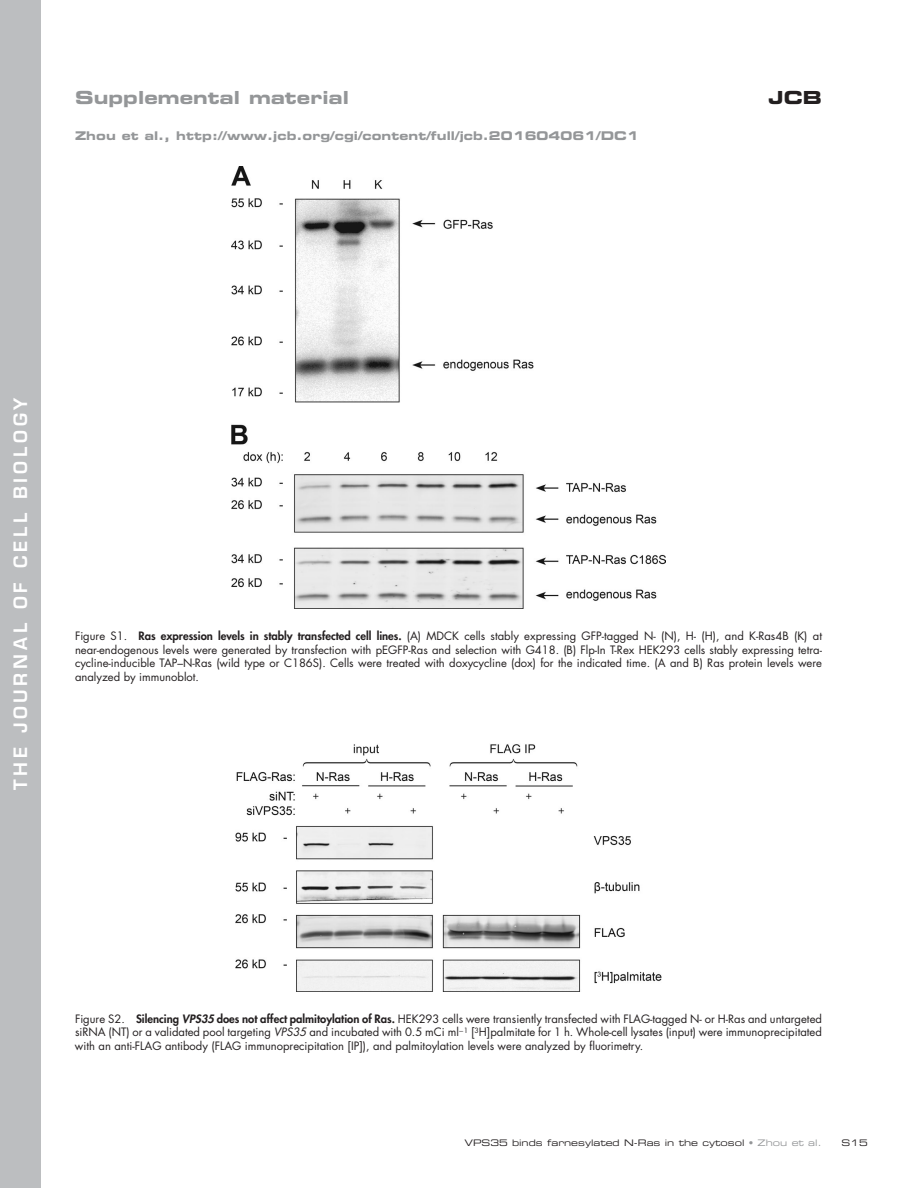
<style>
.page{position:relative;width:918px;height:1188px;background:#fff}
.page>*{position:absolute;margin:0;border:0;box-sizing:border-box;transform-origin:0 0}
.t1{font:600 18px "Eurostile LT Std";letter-spacing:.205em;color:#fff}
.t2{font:18px "Eurostile LT Std Bold Ex 2";letter-spacing:.005em;color:#949698}
.t3{font:18px "Eurostile LT Std Bold Ex 2";color:#231f20}
.t4{font:12px "Eurostile LT Std Bold Ex 2";letter-spacing:.005em;color:#949698}
.t5{font:11.25px/13.5px "Futura Std";color:#231f20;text-align:justify}
.t6{font:9px "Eurostile LT Std Ex 2";color:#231f20}
.s1{font-weight:800}
.s2{font-weight:800;font-style:italic}
.s3{font-style:italic}
.s4{color:#949698}
</style>
<div class="page">
<div style="left:0;top:0;width:40px;height:1188px;background:#bcbec0"></div>
<img style="left:231px;top:166px;width:435px;height:443px">
<img style="left:236px;top:744px;width:425px;height:247px">
<h1 class="t2" style="left:75px;top:85px;width:275px">Supplemental material</h1>
<p class="t4" style="left:75px;top:127px;width:565px">Zhou et al., http://www.jcb.org/cgi/content/full/jcb.201604061/DC1</p>
<h1 class="t3" style="left:769px;top:84px;width:55px">JCB</h1>
<h1 class="t1" style="left:9px;top:790px;width:395px;rotate:-90deg">THE JOURNAL OF CELL BIOLOGY</h1>
<p class="t5" style="left:75px;top:630px;width:749px">Figure S1. <span class="s1">Ras expression levels in stably transfected cell lines.</span> (A) MDCK cells stably expressing GFP-tagged N- (N), H- (H), and K-Ras4B (K) at near-endogenous levels were generated by transfection with pEGFP-Ras and selection with G418. (B) Flp-In T-Rex HEK293 cells stably expressing tetra&shy;cycline-inducible TAP–N-Ras (wild type or C186S). Cells were treated with doxycycline (dox) for the indicated time. (A and B) Ras protein levels were analyzed by immunoblot.</p>
<p class="t5" style="left:75px;top:1012px;width:749px">Figure S2. <span class="s1">Silencing</span> <span class="s2">VPS35</span> <span class="s1">does not affect palmitoylation of Ras.</span> HEK293 cells were transiently transfected with FLAG-tagged N- or H-Ras and untargeted siRNA (NT) or a validated pool targeting <span class="s3">VPS35</span> and incubated with 0.5 mCi ml<sup>−</sup><sup>1</sup> [<sup>3</sup>H]palmitate for 1 h. Whole-cell lysates (input) were immunoprecipitated with an anti-FLAG antibody (FLAG immunoprecipitation [IP]), and palmitoylation levels were analyzed by fluorimetry.</p>
<p class="t6" style="left:464px;top:1136px;width:359px">VPS35 binds farnesylated N-Ras in the cytosol <span class="s4">• Zhou et al.</span></p>
<p class="t6" style="left:842px;top:1136px;width:28px">S15</p>
</div>
